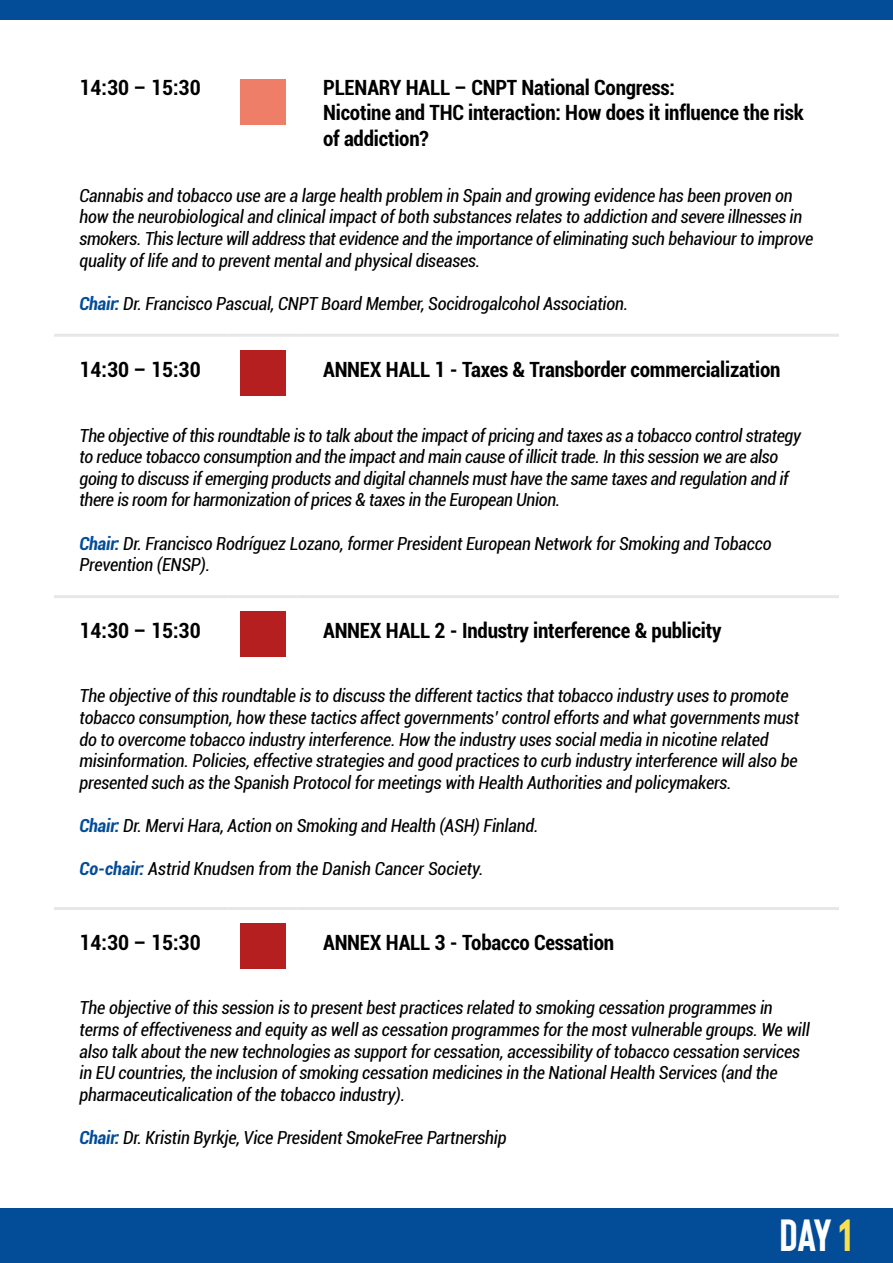
<style>
.page{position:relative;width:893px;height:1263px;background:#fff}
.page>*{position:absolute;margin:0;border:0;box-sizing:border-box;transform-origin:0 0}
.t1{font:700 45px "Bison";color:#fff}
.t2{font:700 condensed 21px/25.2px "Roboto";letter-spacing:-.01em;color:#000}
.t3{font:italic condensed 18px/21.6px "Roboto";letter-spacing:-.01em;color:#000}
.s1{font-weight:700;color:#034c98}
.s2{color:#f9df50}
</style>
<div class="page">
<div style="left:0;top:1209px;width:893px;height:54px;background:#034c98"></div>
<div style="left:0;top:0;width:893px;height:19px;background:#034c98"></div>
<hr style="left:54px;top:334px;width:175px;height:3px;background:#e8e7e8">
<hr style="left:229px;top:334px;width:69px;height:3px;background:#e8e7e8">
<hr style="left:298px;top:334px;width:541px;height:3px;background:#e8e7e8">
<hr style="left:54px;top:595px;width:175px;height:3px;background:#e8e7e8">
<hr style="left:229px;top:595px;width:69px;height:3px;background:#e8e7e8">
<hr style="left:298px;top:595px;width:541px;height:3px;background:#e8e7e8">
<hr style="left:54px;top:907px;width:175px;height:3px;background:#e8e7e8">
<hr style="left:229px;top:907px;width:69px;height:3px;background:#e8e7e8">
<hr style="left:298px;top:907px;width:541px;height:3px;background:#e8e7e8">
<div style="left:240px;top:80px;width:46px;height:45px;background:#ef7e69"></div>
<div style="left:240px;top:350px;width:46px;height:46px;background:#b51f1f"></div>
<div style="left:240px;top:611px;width:46px;height:46px;background:#b51f1f"></div>
<div style="left:240px;top:923px;width:46px;height:46px;background:#b51f1f"></div>
<p class="t2" style="left:80px;top:74px;width:123px">14:30 – 15:30</p>
<p class="t2" style="left:323px;top:74px;width:482px">PLENARY HALL – CNPT National Congress:<br>Nicotine and THC interaction: How does it influence the risk of addiction?</p>
<p class="t3" style="left:80px;top:184px;width:735px">Cannabis and tobacco use are a large health problem in Spain and growing evidence has been proven on how the neurobiological and clinical impact of both substances relates to addiction and severe illnesses in smokers. This lecture will address that evidence and the importance of eliminating such behaviour to improve quality of life and to prevent mental and physical diseases.</p>
<p class="t3" style="left:80px;top:292px;width:550px"><span class="s1">Chair:</span> Dr. Francisco Pascual, CNPT Board Member, Socidrogalcohol Association.</p>
<p class="t2" style="left:80px;top:356px;width:123px">14:30 – 15:30</p>
<p class="t2" style="left:323px;top:356px;width:459px">ANNEX HALL 1 - Taxes &amp; Transborder commercialization</p>
<p class="t3" style="left:80px;top:424px;width:723px">The objective of this roundtable is to talk about the impact of pricing and taxes as a tobacco control strategy to reduce tobacco consumption and the impact and main cause of illicit trade. In this session we are also going to discuss if emerging products and digital channels must have the same taxes and regulation and if there is room for harmonization of prices &amp; taxes in the European Union.</p>
<p class="t3" style="left:80px;top:532px;width:694px"><span class="s1">Chair:</span> Dr. Francisco Rodríguez Lozano, former President European Network for Smoking and Tobacco<br>Prevention (ENSP).</p>
<p class="t2" style="left:80px;top:617px;width:123px">14:30 – 15:30</p>
<p class="t2" style="left:323px;top:617px;width:400px">ANNEX HALL 2 - Industry interference &amp; publicity</p>
<p class="t3" style="left:80px;top:685px;width:721px">The objective of this roundtable is to discuss the different tactics that tobacco industry uses to promote tobacco consumption, how these tactics affect governments’ control efforts and what governments must do to overcome tobacco industry interference. How the industry uses social media in nicotine related misinformation. Policies, effective strategies and good practices to curb industry interference will also be presented such as the Spanish Protocol for meetings with Health Authorities and policymakers.</p>
<p class="t3" style="left:80px;top:814px;width:461px"><span class="s1">Chair:</span> Dr. Mervi Hara, Action on Smoking and Health (ASH) Finland.</p>
<p class="t3" style="left:80px;top:857px;width:406px"><span class="s1">Co-chair:</span> Astrid Knudsen from the Danish Cancer Society.</p>
<p class="t2" style="left:80px;top:929px;width:123px">14:30 – 15:30</p>
<p class="t2" style="left:323px;top:929px;width:293px">ANNEX HALL 3 - Tobacco Cessation</p>
<p class="t3" style="left:80px;top:996px;width:732px">The objective of this session is to present best practices related to smoking cessation programmes in terms of effectiveness and equity as well as cessation programmes for the most vulnerable groups. We will also talk about the new technologies as support for cessation, accessibility of tobacco cessation services in EU countries, the inclusion of smoking cessation medicines in the National Health Services (and the pharmaceuticalication of the tobacco industry).</p>
<p class="t3" style="left:80px;top:1126px;width:429px"><span class="s1">Chair:</span> Dr. Kristin Byrkje, Vice President SmokeFree Partnership</p>
<h1 class="t1" style="left:779px;top:1207px;width:74px">DAY <span class="s2">1</span></h1>
</div>
